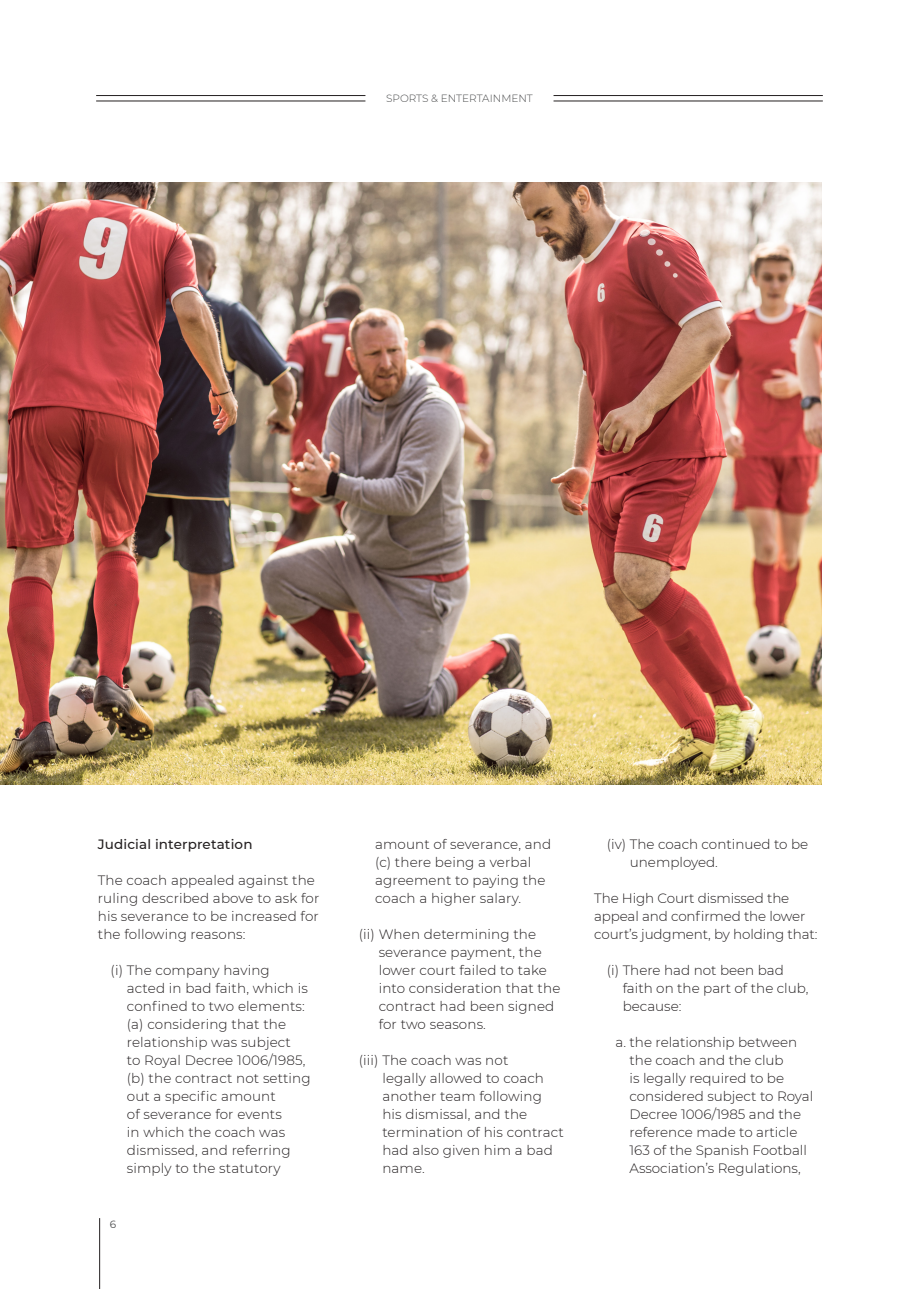
<style>
.page{position:relative;width:919px;height:1289px;background:#fff}
.page>*{position:absolute;margin:0;border:0;box-sizing:border-box;transform-origin:0 0}
.t1{font:300 13.5px/18px "Montserrat";letter-spacing:.01em;color:#231f20}
.t2{font:300 13.5px/18px "Montserrat";letter-spacing:-.01em;color:#231f20}
.t3{font:500 13.5px "Montserrat";letter-spacing:.01em;color:#231f20}
.t4{font:300 10.5px "Montserrat";color:#4b4c4d}
.t5{font:10.5px "Montserrat";color:#4b4c4d}
</style>
<div class="page">
<hr style="left:96px;top:101px;width:269px;height:1px;background:#231f20">
<hr style="left:96px;top:95px;width:269px;height:1px;background:#231f20">
<hr style="left:553px;top:101px;width:269px;height:1px;background:#231f20">
<hr style="left:553px;top:95px;width:269px;height:1px;background:#231f20">
<hr style="left:99px;top:1217px;width:1px;height:71px;background:#231f20">
<img style="left:0;top:183px;width:821px;height:601px">
<p class="t4" style="left:386px;top:91px;width:148px">SPORTS &amp; ENTERTAINMENT</p>
<p class="t3" style="left:98px;top:835px;width:156px">Judicial interpretation</p>
<p class="t1" style="left:98px;top:871px;width:223px">The coach appealed against the ruling described above to ask for his severance to be increased for the following reasons:</p>
<p class="t1" style="left:127px;top:961px;width:185px;text-indent:-16px">(i) The company having acted in bad faith, which is confined to two elements: (a) considering that the relationship was subject<br>to Royal Decree 1006/1985, (b) the contract not setting out a specific amount<br>of severance for events<br>in which the coach was dismissed, and referring simply to the statutory</p>
<p class="t5" style="left:110px;top:1217px;width:8px">6</p>
<p class="t1" style="left:375px;top:835px;width:178px">amount of severance, and (c) there being a verbal agreement to paying the coach a higher salary.</p>
<p class="t1" style="left:378px;top:925px;width:183px;text-indent:-20px">(ii) When determining the severance payment, the lower court failed to take into consideration that the contract had been signed for two seasons.</p>
<p class="t1" style="left:382px;top:1051px;width:183px;text-indent:-24px">(iii) The coach was not<br>legally allowed to coach another team following his dismissal, and the termination of his contract had also given him a bad name.</p>
<p class="t1" style="left:629px;top:835px;width:180px;text-indent:-23px">(iv) The coach continued to be unemployed.</p>
<p class="t2" style="left:594px;top:889px;width:225px">The High Court dismissed the appeal and confirmed the lower court’s judgment, by holding that:</p>
<p class="t1" style="left:622px;top:961px;width:187px;text-indent:-16px">(i) There had not been bad faith on the part of the club, because:</p>
<p class="t1" style="left:629px;top:1033px;width:185px;text-indent:-14px">a. the relationship between the coach and the club<br>is legally required to be considered subject to Royal<br>Decree 1006/1985 and the reference made to article<br>163 of the Spanish Football<br>Association’s Regulations,</p>
</div>
